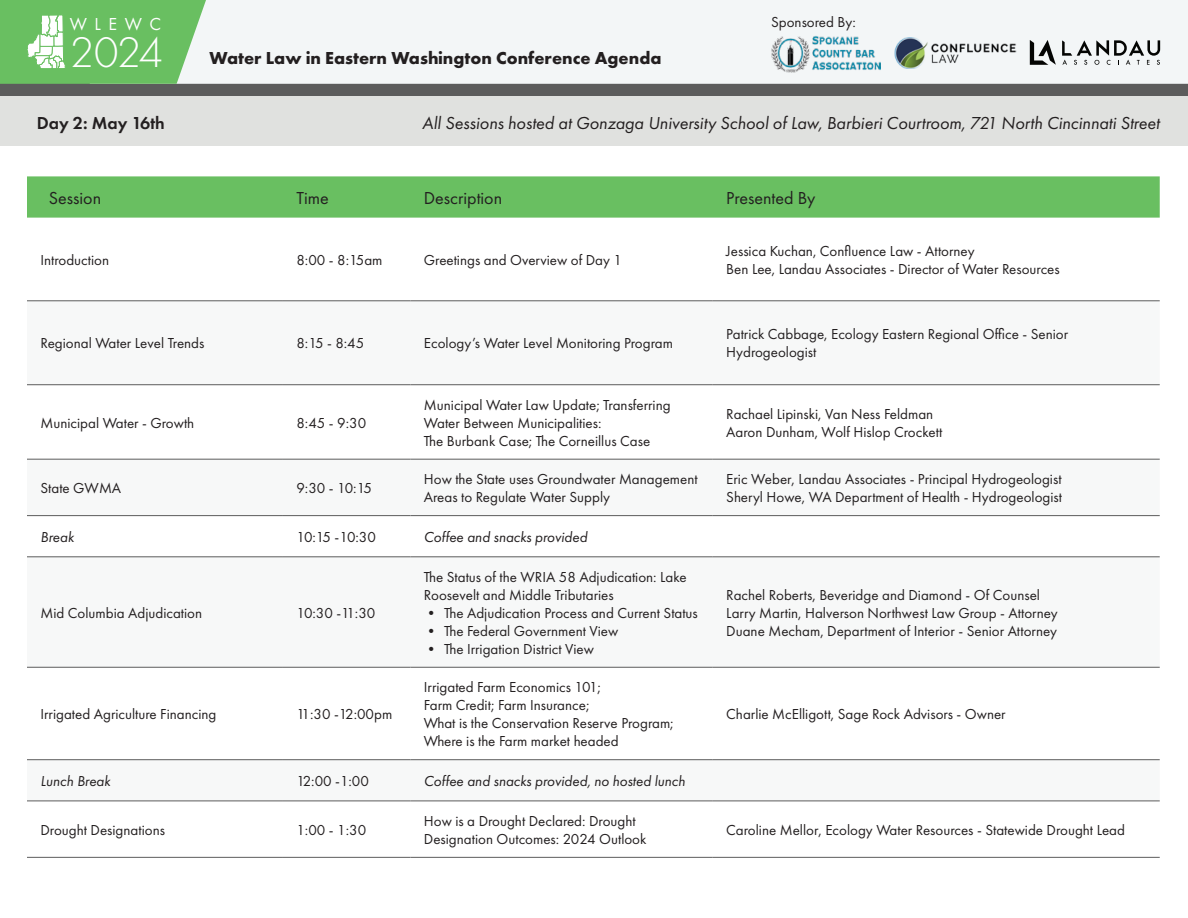
<style>
.page{position:relative;width:1188px;height:918px;background:#fff}
.page>*{position:absolute;margin:0;border:0;box-sizing:border-box;transform-origin:0 0}
.t1{font:300 44.4px "Futura PT";color:#fff}
.t2{font:italic 18px "Futura PT";color:#231f20}
.t3{font:700 18px "Futura PT";color:#231f20}
.t4{font:18px "Futura PT";color:#231f20}
.t5{font:600 18px "Futura PT";color:#231f20}
.t6{font:18px "Futura PT";letter-spacing:.42em;color:#fff}
.t7{font:15px/18px "Futura PT";color:#231f20}
.t8{font:italic 15px "Futura PT";color:#231f20}
</style>
<div class="page">
<div style="left:0;top:21px;width:1188px;height:75px;background:#5c5c5c"></div>
<div style="left:206px;top:0;width:982px;height:84px;background:#f3f6f7"></div>
<img style="left:771px;top:34px;width:109px;height:38px">
<svg style="left:1030px;top:40px;width:26px;height:25px"></svg>
<svg style="left:1062px;top:40px;width:98px;height:25px;background:#babcbc"></svg>
<svg style="left:0;top:0;width:206px;height:84px;background:#7cc675"></svg>
<div style="left:0;top:96px;width:1188px;height:50px;background:#e0e1df"></div>
<div style="left:27px;top:176px;width:1133px;height:42px;background:#69bf61"></div>
<svg style="left:27px;top:385px;width:1133px;height:416px"></svg>
<hr style="left:27px;top:301px;width:256px;height:1px;background:#5c5c5c">
<hr style="left:283px;top:301px;width:127px;height:1px;background:#5c5c5c">
<hr style="left:410px;top:301px;width:303px;height:1px;background:#5c5c5c">
<hr style="left:713px;top:301px;width:447px;height:1px;background:#5c5c5c">
<hr style="left:27px;top:384px;width:256px;height:1px;background:#5c5c5c">
<hr style="left:283px;top:384px;width:127px;height:1px;background:#5c5c5c">
<hr style="left:410px;top:384px;width:303px;height:1px;background:#5c5c5c">
<hr style="left:713px;top:384px;width:447px;height:1px;background:#5c5c5c">
<hr style="left:27px;top:459px;width:256px;height:1px;background:#5c5c5c">
<hr style="left:283px;top:459px;width:127px;height:1px;background:#5c5c5c">
<hr style="left:410px;top:459px;width:303px;height:1px;background:#5c5c5c">
<hr style="left:713px;top:459px;width:447px;height:1px;background:#5c5c5c">
<hr style="left:27px;top:515px;width:256px;height:1px;background:#5c5c5c">
<hr style="left:283px;top:515px;width:127px;height:1px;background:#5c5c5c">
<hr style="left:410px;top:515px;width:303px;height:1px;background:#5c5c5c">
<hr style="left:713px;top:515px;width:447px;height:1px;background:#5c5c5c">
<hr style="left:27px;top:557px;width:256px;height:1px;background:#5c5c5c">
<hr style="left:283px;top:557px;width:127px;height:1px;background:#5c5c5c">
<hr style="left:410px;top:557px;width:303px;height:1px;background:#5c5c5c">
<hr style="left:713px;top:557px;width:447px;height:1px;background:#5c5c5c">
<hr style="left:27px;top:667px;width:256px;height:1px;background:#5c5c5c">
<hr style="left:283px;top:667px;width:127px;height:1px;background:#5c5c5c">
<hr style="left:410px;top:667px;width:303px;height:1px;background:#5c5c5c">
<hr style="left:713px;top:667px;width:447px;height:1px;background:#5c5c5c">
<hr style="left:27px;top:759px;width:256px;height:1px;background:#5c5c5c">
<hr style="left:283px;top:759px;width:127px;height:1px;background:#5c5c5c">
<hr style="left:410px;top:759px;width:303px;height:1px;background:#5c5c5c">
<hr style="left:713px;top:759px;width:447px;height:1px;background:#5c5c5c">
<hr style="left:27px;top:857px;width:256px;height:1px;background:#5c5c5c">
<hr style="left:283px;top:857px;width:127px;height:1px;background:#5c5c5c">
<hr style="left:410px;top:857px;width:303px;height:1px;background:#5c5c5c">
<hr style="left:713px;top:857px;width:447px;height:1px;background:#5c5c5c">
<hr style="left:27px;top:801px;width:256px;height:1px;background:#5c5c5c">
<hr style="left:283px;top:801px;width:127px;height:1px;background:#5c5c5c">
<hr style="left:410px;top:801px;width:303px;height:1px;background:#5c5c5c">
<hr style="left:713px;top:801px;width:447px;height:1px;background:#5c5c5c">
<img style="left:892px;top:38px;width:125px;height:30px">
<p class="t6" style="left:70px;top:13px;width:93px">WLEWC</p>
<p class="t7" style="left:771px;top:13px;width:86px">Sponsored By:</p>
<h1 class="t1" style="left:70px;top:27px;width:95px">2024</h1>
<p class="t5" style="left:37px;top:111px;width:130px">Day 2: May 16th</p>
<p class="t3" style="left:210px;top:46px;width:454px">Water Law in Eastern Washington Conference Agenda</p>
<p class="t2" style="left:422px;top:112px;width:739px">All Sessions hosted at Gonzaga University School of Law, Barbieri Courtroom, 721 North Cincinnati Street</p>
<p class="t4" style="left:49px;top:187px;width:54px">Session</p>
<p class="t4" style="left:296px;top:187px;width:34px">Time</p>
<p class="t4" style="left:424px;top:187px;width:80px">Description</p>
<p class="t4" style="left:726px;top:187px;width:91px">Presented By</p>
<p class="t7" style="left:40px;top:250px;width:70px">Introduction</p>
<p class="t7" style="left:296px;top:250px;width:88px">8:00 - 8:15am</p>
<p class="t7" style="left:424px;top:250px;width:200px">Greetings and Overview of Day 1</p>
<p class="t7" style="left:726px;top:241px;width:335px">Jessica Kuchan, Confluence Law - Attorney<br>Ben Lee, Landau Associates - Director of Water Resources</p>
<p class="t7" style="left:40px;top:334px;width:165px">Regional Water Level Trends</p>
<p class="t7" style="left:296px;top:334px;width:69px">8:15 - 8:45</p>
<p class="t7" style="left:424px;top:334px;width:251px">Ecology’s Water Level Monitoring Program</p>
<p class="t7" style="left:726px;top:325px;width:343px">Patrick Cabbage, Ecology Eastern Regional Office - Senior<br>Hydrogeologist</p>
<p class="t7" style="left:40px;top:414px;width:155px">Municipal Water - Growth</p>
<p class="t7" style="left:296px;top:414px;width:71px">8:45 - 9:30</p>
<p class="t7" style="left:424px;top:396px;width:248px">Municipal Water Law Update; Transferring<br>Water Between Municipalities:<br>The Burbank Case; The Corneillus Case</p>
<p class="t7" style="left:726px;top:405px;width:218px">Rachael Lipinski, Van Ness Feldman<br>Aaron Dunham, Wolf Hislop Crockett</p>
<p class="t7" style="left:40px;top:479px;width:82px">State GWMA</p>
<p class="t7" style="left:296px;top:479px;width:77px">9:30 - 10:15</p>
<p class="t7" style="left:424px;top:470px;width:275px">How the State uses Groundwater Management<br>Areas to Regulate Water Supply</p>
<p class="t7" style="left:726px;top:470px;width:337px">Eric Weber, Landau Associates - Principal Hydrogeologist<br>Sheryl Howe, WA Department of Health - Hydrogeologist</p>
<p class="t8" style="left:40px;top:528px;width:35px">Break</p>
<p class="t7" style="left:296px;top:528px;width:81px">10:15 -10:30</p>
<p class="t8" style="left:424px;top:528px;width:165px">Coffee and snacks provided</p>
<p class="t7" style="left:40px;top:604px;width:163px">Mid Columbia Adjudication</p>
<p class="t7" style="left:296px;top:604px;width:80px">10:30 -11:30</p>
<p class="t7" style="left:40px;top:705px;width:177px">Irrigated Agriculture Financing</p>
<p class="t7" style="left:296px;top:705px;width:97px">11:30 -12:00pm</p>
<p class="t7" style="left:424px;top:568px;width:264px">The Status of the WRIA 58 Adjudication: Lake<br>Roosevelt and Middle Tributaries</p>
<p class="t7" style="left:424px;top:604px;width:276px">• The Adjudication Process and Current Status</p>
<p class="t7" style="left:424px;top:622px;width:196px">• The Federal Government View</p>
<p class="t7" style="left:424px;top:640px;width:172px">• The Irrigation District View</p>
<p class="t7" style="left:424px;top:678px;width:251px">Irrigated Farm Economics 101;<br>Farm Credit; Farm Insurance;<br>What is the Conservation Reserve Program; Where is the Farm market headed</p>
<p class="t7" style="left:726px;top:586px;width:333px">Rachel Roberts, Beveridge and Diamond - Of Counsel<br>Larry Martin, Halverson Northwest Law Group - Attorney<br>Duane Mecham, Department of Interior - Senior Attorney</p>
<p class="t7" style="left:726px;top:705px;width:281px">Charlie McElligott, Sage Rock Advisors - Owner</p>
<p class="t8" style="left:40px;top:772px;width:72px">Lunch Break</p>
<p class="t7" style="left:296px;top:772px;width:74px">12:00 -1:00</p>
<p class="t8" style="left:424px;top:772px;width:263px">Coffee and snacks provided, no hosted lunch</p>
<p class="t7" style="left:40px;top:821px;width:126px">Drought Designations</p>
<p class="t7" style="left:296px;top:821px;width:71px">1:00 - 1:30</p>
<p class="t7" style="left:424px;top:812px;width:224px">How is a Drought Declared: Drought<br>Designation Outcomes: 2024 Outlook</p>
<p class="t7" style="left:726px;top:821px;width:400px">Caroline Mellor, Ecology Water Resources - Statewide Drought Lead</p>
</div>
